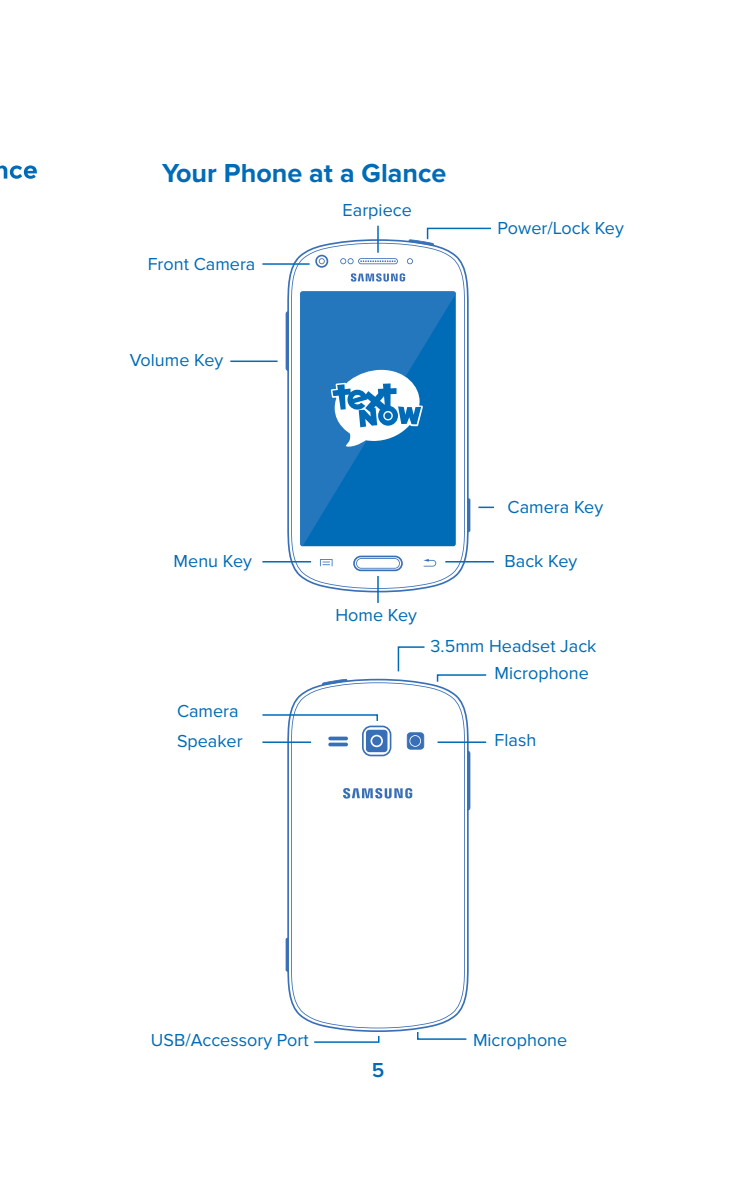
<style>
.page{position:relative;width:756px;height:1188px;background:#fff}
.page>*{position:absolute;margin:0;border:0;box-sizing:border-box;transform-origin:0 0}
.t1{font:700 27px "Proxima Nova";color:#006bb6}
.t2{font:600 21px "Proxima Nova";color:#006bb6}
.t3{font:18px "Proxima Nova";color:#006bb6}
</style>
<div class="page">
<svg style="left:0;top:165px;width:37px;height:14px"></svg>
<svg style="left:287px;top:239px;width:182px;height:353px"></svg>
<svg style="left:291px;top:243px;width:174px;height:346px"></svg>
<svg style="left:315px;top:255px;width:13px;height:13px"></svg>
<svg style="left:340px;top:258px;width:14px;height:6px"></svg>
<svg style="left:407px;top:258px;width:6px;height:6px"></svg>
<svg style="left:358px;top:258px;width:40px;height:6px"></svg>
<hr style="left:359px;top:259px;width:38px;height:4px;background:#f9fafc;border-radius:2px">
<svg style="left:360px;top:260px;width:36px;height:2px"></svg>
<svg style="left:300px;top:291px;width:156px;height:255px;background:#1271b9"></svg>
<svg style="left:353px;top:556px;width:50px;height:15px"></svg>
<svg style="left:351px;top:273px;width:54px;height:9px"></svg>
<svg style="left:424px;top:559px;width:12px;height:8px"></svg>
<svg style="left:320px;top:559px;width:13px;height:7px"></svg>
<svg style="left:331px;top:370px;width:92px;height:77px"></svg>
<svg style="left:286px;top:311px;width:2px;height:60px"></svg>
<svg style="left:468px;top:498px;width:2px;height:34px"></svg>
<svg style="left:287px;top:679px;width:182px;height:353px"></svg>
<svg style="left:291px;top:682px;width:174px;height:346px"></svg>
<svg style="left:468px;top:751px;width:2px;height:59px"></svg>
<svg style="left:286px;top:938px;width:2px;height:34px"></svg>
<svg style="left:322px;top:679px;width:26px;height:6px"></svg>
<svg style="left:407px;top:732px;width:17px;height:18px"></svg>
<hr style="left:377px;top:226px;width:2px;height:27px;background:#006bb6">
<hr style="left:377px;top:576px;width:2px;height:27px;background:#006bb6">
<hr style="left:262px;top:263px;width:48px;height:2px;background:#006bb6">
<svg style="left:478px;top:507px;width:16px;height:1px"></svg>
<hr style="left:445px;top:561px;width:49px;height:2px;background:#006bb6">
<hr style="left:262px;top:561px;width:49px;height:2px;background:#006bb6">
<svg style="left:314px;top:1035px;width:66px;height:8px"></svg>
<svg style="left:262px;top:713px;width:129px;height:43px"></svg>
<hr style="left:438px;top:741px;width:48px;height:2px;background:#006bb6">
<svg style="left:416px;top:1030px;width:52px;height:10px"></svg>
<svg style="left:436px;top:674px;width:51px;height:9px"></svg>
<svg style="left:397px;top:646px;width:28px;height:26px"></svg>
<svg style="left:408px;top:227px;width:83px;height:19px"></svg>
<hr style="left:230px;top:361px;width:48px;height:1px;background:#006bb6">
<p class="t1" style="left:162px;top:158px;width:286px">Your Phone at a Glance</p>
<p class="t3" style="left:343px;top:199px;width:71px">Earpiece</p>
<p class="t3" style="left:148px;top:254px;width:109px">Front Camera</p>
<p class="t3" style="left:130px;top:349px;width:95px">Volume Key</p>
<p class="t3" style="left:498px;top:218px;width:128px">Power/Lock Key</p>
<p class="t3" style="left:508px;top:496px;width:97px">Camera Key</p>
<p class="t3" style="left:174px;top:551px;width:80px">Menu Key</p>
<p class="t3" style="left:505px;top:550px;width:74px">Back Key</p>
<p class="t3" style="left:177px;top:701px;width:63px">Camera</p>
<p class="t3" style="left:177px;top:730px;width:67px">Speaker</p>
<p class="t3" style="left:335px;top:605px;width:83px">Home Key</p>
<p class="t3" style="left:431px;top:635px;width:167px">3.5mm Headset Jack</p>
<p class="t3" style="left:495px;top:662px;width:96px">Microphone</p>
<p class="t3" style="left:495px;top:730px;width:43px">Flash</p>
<p class="t3" style="left:151px;top:1030px;width:159px">USB/Accessory Port</p>
<p class="t3" style="left:473px;top:1030px;width:96px">Microphone</p>
<p class="t2" style="left:372px;top:1058px;width:14px">5</p>
</div>
